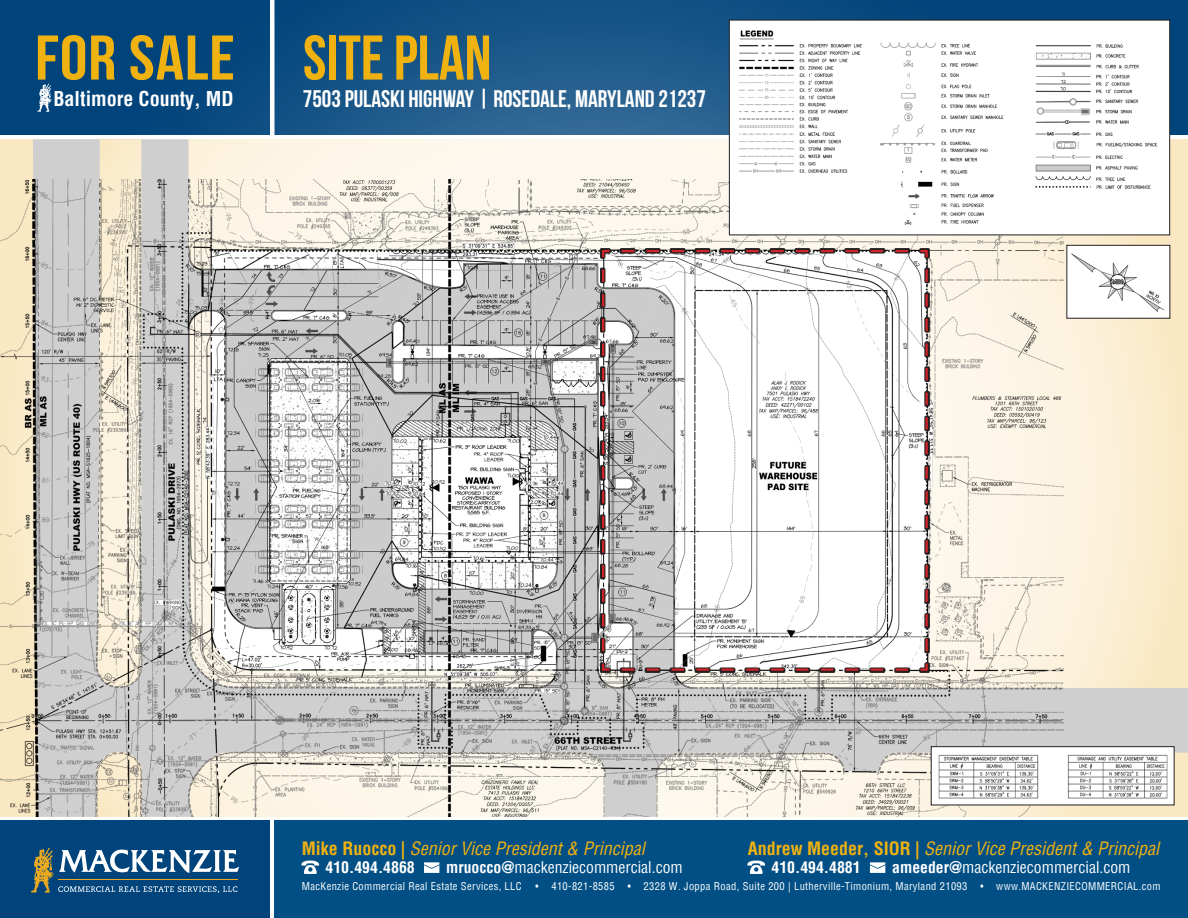
<style>
.page{position:relative;width:1188px;height:918px;background:#fff}
.page>*{position:absolute;margin:0;border:0;box-sizing:border-box;transform-origin:0 0}
.t1{font:700 63px "Bebas Neue";color:#efb211}
.t2{font:700 63px "Bebas Neue";color:#efb211;scale:1.1 1}
.t3{font:700 24px "Bebas Neue";color:#fff}
.t4{font:700 condensed 20.1px "Helvetica";color:#fff}
.t5{font:italic condensed 18px "Helvetica";color:#efb211}
.t6{font:condensed 15.75px "Helvetica";color:#fff}
.t7{font:700 condensed 15.75px "Helvetica";color:#fff}
.t8{font:condensed 10.5px "Helvetica";letter-spacing:.035em;color:#fff;scale:.85 1}
.t9{font:condensed 10.5px "Helvetica";letter-spacing:.035em;color:#fff}
.s1{font-weight:700;font-style:normal}
.s2{font-weight:700}
</style>
<div class="page">
<svg style="left:0;top:0;width:1188px;height:135px;background:#104f83"></svg>
<div style="left:275px;top:821px;width:913px;height:97px;background:#014f85"></div>
<div style="left:0;top:821px;width:270px;height:97px;background:#00447b"></div>
<hr style="left:270px;top:0;width:4px;height:159px;background:#fff">
<svg style="left:33px;top:139px;width:1155px;height:40px;background:#f5efe2"></svg>
<img style="left:1px;top:179px;width:1187px;height:638px">
<img style="left:1068px;top:247px;width:100px;height:70px">
<div style="left:1066px;top:245px;width:104px;height:74px;border:1px solid #231f20"></div>
<img style="left:731px;top:22px;width:437px;height:211px">
<div style="left:729px;top:20px;width:441px;height:215px;border:1px solid #231f20"></div>
<img style="left:933px;top:748px;width:239px;height:55px">
<div style="left:931px;top:746px;width:243px;height:59px;border:1px solid #231f20"></div>
<svg style="left:424px;top:862px;width:15px;height:11px"></svg>
<svg style="left:870px;top:862px;width:15px;height:11px"></svg>
<svg style="left:302px;top:861px;width:17px;height:13px"></svg>
<svg style="left:747px;top:861px;width:18px;height:13px"></svg>
<svg style="left:31px;top:848px;width:208px;height:44px"></svg>
<svg style="left:37px;top:84px;width:15px;height:28px"></svg>
<svg style="left:601px;top:249px;width:328px;height:423px"></svg>
<h1 class="t2" style="left:35px;top:23px;width:183px">FOR SALE</h1>
<h3 class="t4" style="left:53px;top:86px;width:182px">Baltimore County, MD</h3>
<p class="t1" style="left:303px;top:23px;width:190px">SITE PLAN</p>
<p class="t3" style="left:303px;top:85px;width:405px">7503 PULASKI HIGHWAY | ROSEDALE, MARYLAND 21237</p>
<h3 class="t5" style="left:302px;top:837px;width:344px"><span class="s1">Mike Ruocco |</span> Senior Vice President &amp; Principal</h3>
<h3 class="t7" style="left:326px;top:857px;width:91px">410.494.4868</h3>
<h3 class="t6" style="left:446px;top:857px;width:238px"><span class="s2">mruocco@</span>mackenziecommercial.com</h3>
<h3 class="t5" style="left:748px;top:837px;width:413px"><span class="s1">Andrew Meeder, SIOR |</span> Senior Vice President &amp; Principal</h3>
<h3 class="t7" style="left:771px;top:857px;width:91px">410.494.4881</h3>
<h3 class="t6" style="left:892px;top:857px;width:240px"><span class="s2">ameeder@</span>mackenziecommercial.com</h3>
<p class="t9" style="left:302px;top:879px;width:221px">MacKenzie Commercial Real Estate Services, LLC</p>
<p class="t8" style="left:536px;top:879px;width:737px">• 410-821-8585 • 2328 W. Joppa Road, Suite 200 | Lutherville-Timonium, Maryland 21093 • www.MACKENZIECOMMERCIAL.com</p>
</div>
